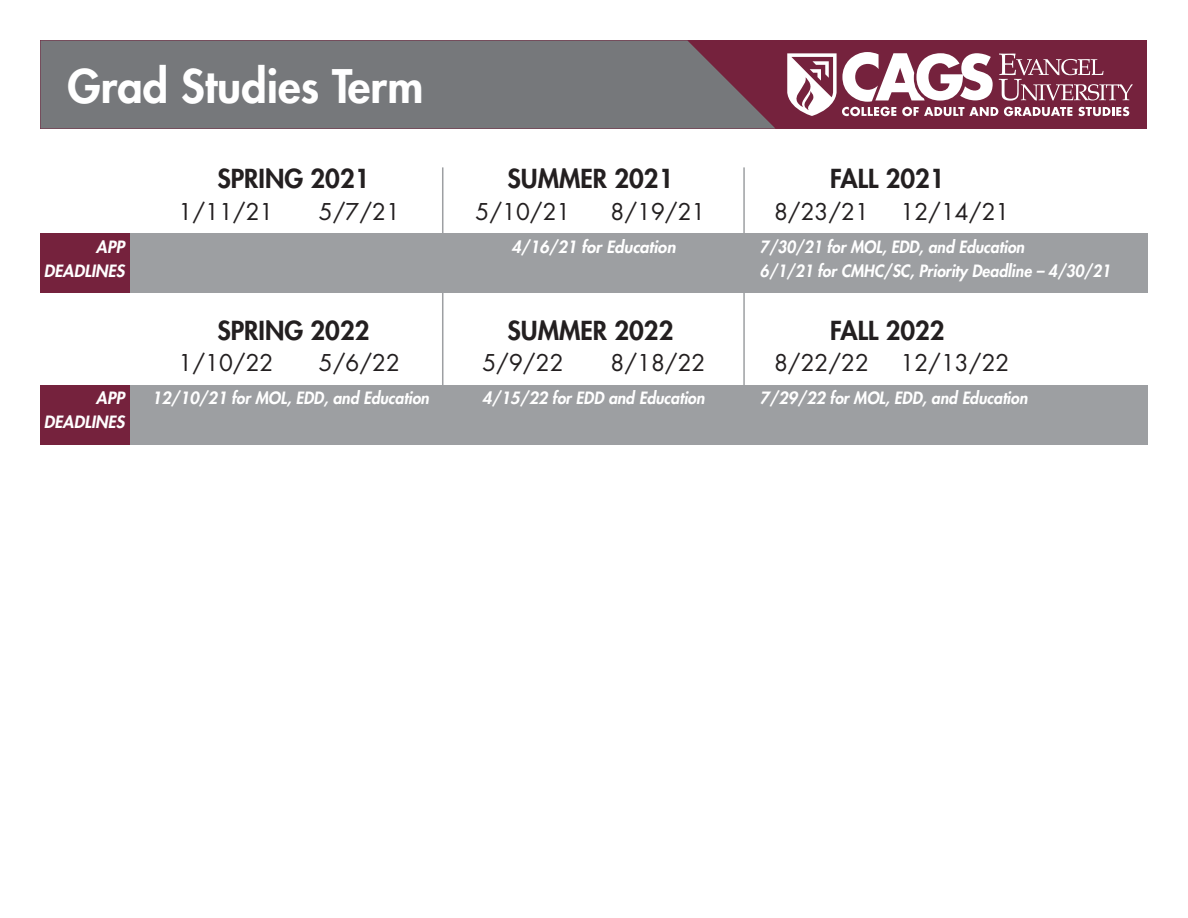
<style>
.page{position:relative;width:1188px;height:918px;background:#fff}
.page>*{position:absolute;margin:0;border:0;box-sizing:border-box;transform-origin:0 0}
.t1{font:800 45px "Futura Std";color:#fff}
.t2{font:800 25.5px "Futura Std";color:#231f20}
.t3{font:22.5px "Futura Std";color:#231f20}
.t4{font:italic 800 16.5px/24px "Futura Std";color:#fff;text-align:right}
.t5{font:italic 800 16.5px/24px "Futura Std";color:#fff;scale:.95 1}
</style>
<div class="page">
<div style="left:40px;top:40px;width:1108px;height:89px;background:#75223d"></div>
<svg style="left:40px;top:40px;width:735px;height:89px;background:#757276"></svg>
<svg style="left:787px;top:52px;width:346px;height:64px"></svg>
<hr style="left:442px;top:167px;width:1px;height:252px;background:#9d9fa2">
<hr style="left:743px;top:167px;width:2px;height:252px;background:#9d9fa2">
<div style="left:41px;top:234px;width:1107px;height:59px;background:#9d9fa2"></div>
<div style="left:41px;top:385px;width:1107px;height:59px;background:#9d9fa2"></div>
<div style="left:40px;top:234px;width:90px;height:59px;background:#75223d"></div>
<div style="left:40px;top:385px;width:90px;height:59px;background:#75223d"></div>
<h1 class="t1" style="left:68px;top:58px;width:357px">Grad Studies Term</h1>
<p class="t4" style="left:44px;top:235px;width:82px">APP<br>DEADLINES</p>
<p class="t4" style="left:44px;top:386px;width:82px">APP<br>DEADLINES</p>
<h2 class="t2" style="left:217px;top:163px;width:154px">SPRING 2021</h2>
<h2 class="t2" style="left:508px;top:163px;width:167px">SUMMER 2021</h2>
<h2 class="t2" style="left:830px;top:163px;width:116px">FALL 2021</h2>
<h3 class="t3" style="left:179px;top:197px;width:96px">1/11/21</h3>
<h3 class="t3" style="left:319px;top:197px;width:83px">5/7/21</h3>
<h3 class="t3" style="left:476px;top:197px;width:96px">5/10/21</h3>
<h3 class="t3" style="left:611px;top:197px;width:96px">8/19/21</h3>
<h3 class="t3" style="left:774px;top:197px;width:96px">8/23/21</h3>
<h3 class="t3" style="left:901px;top:197px;width:110px">12/14/21</h3>
<p class="t4" style="left:511px;top:235px;width:166px">4/16/21 for Education</p>
<p class="t5" style="left:760px;top:235px;width:370px">7/30/21 for MOL, EDD, and Education<br>6/1/21 for CMHC/SC, Priority Deadline – 4/30/21</p>
<h2 class="t2" style="left:217px;top:314px;width:154px">SPRING 2022</h2>
<h2 class="t2" style="left:508px;top:314px;width:167px">SUMMER 2022</h2>
<h2 class="t2" style="left:830px;top:314px;width:116px">FALL 2022</h2>
<h3 class="t3" style="left:179px;top:349px;width:96px">1/10/22</h3>
<h3 class="t3" style="left:319px;top:349px;width:83px">5/6/22</h3>
<h3 class="t3" style="left:482px;top:349px;width:83px">5/9/22</h3>
<h3 class="t3" style="left:611px;top:349px;width:96px">8/18/22</h3>
<h3 class="t3" style="left:774px;top:349px;width:96px">8/22/22</h3>
<h3 class="t3" style="left:901px;top:349px;width:110px">12/13/22</h3>
<p class="t4" style="left:152px;top:387px;width:279px">12/10/21 for MOL, EDD, and Education</p>
<p class="t4" style="left:482px;top:387px;width:224px">4/15/22 for EDD and Education</p>
<p class="t4" style="left:760px;top:387px;width:269px">7/29/22 for MOL, EDD, and Education</p>
</div>
